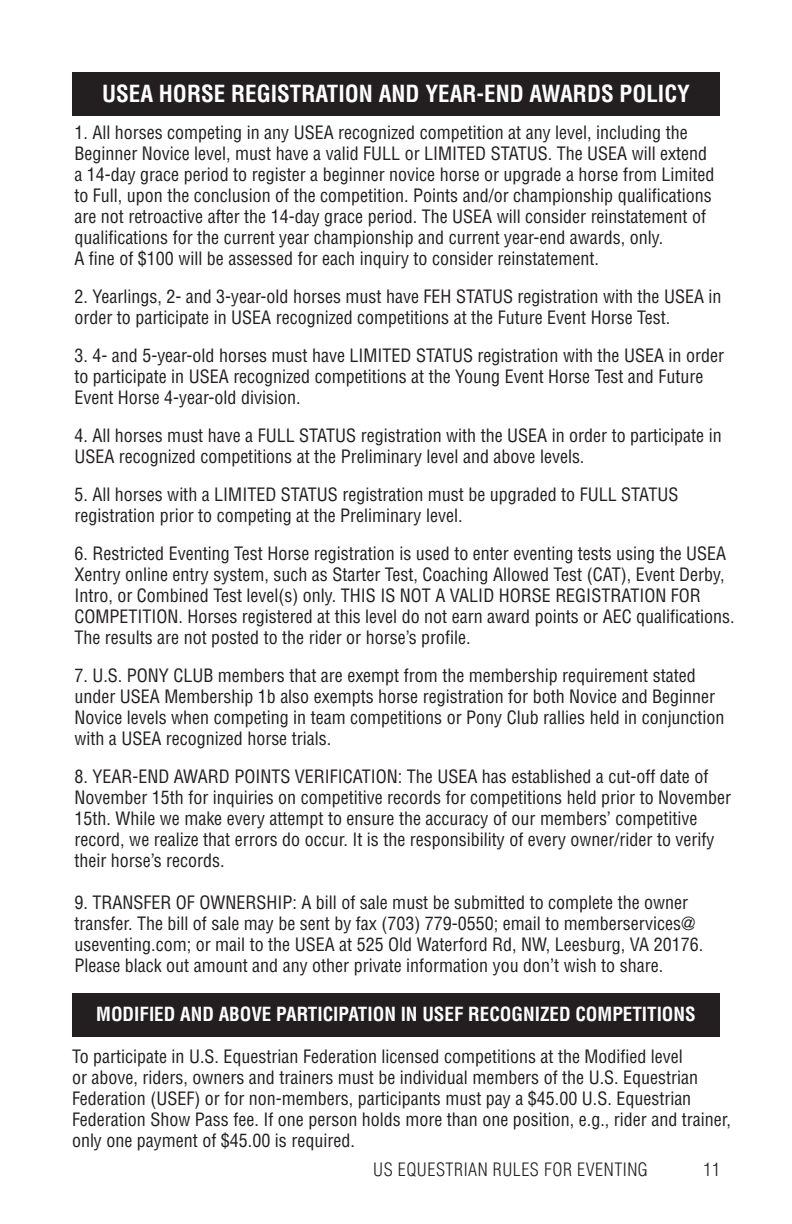
<style>
.page{position:relative;width:792px;height:1224px;background:#fff}
.page>*{position:absolute;margin:0;border:0;box-sizing:border-box;transform-origin:0 0}
.t1{font:700 condensed 23px "Helvetica LT Std";color:#fff}
.t2{font:700 condensed 19px "Helvetica LT Std";color:#fff}
.t3{font:condensed 18px/21px "Helvetica LT Std";color:#231f20}
.t4{font:300 condensed 18px "Helvetica LT Std";letter-spacing:.03em;color:#231f20}
</style>
<div class="page">
<div style="left:72px;top:72px;width:648px;height:44px;background:#231f20"></div>
<div style="left:72px;top:993px;width:648px;height:44px;background:#231f20"></div>
<p class="t1" style="left:102px;top:79px;width:589px">USEA HORSE REGISTRATION AND YEAR-END AWARDS POLICY</p>
<p class="t3" style="left:74px;top:122px;width:642px">1. All horses competing in any USEA recognized competition at any level, including the Beginner Novice level, must have a valid FULL or LIMITED STATUS. The USEA will extend a 14-day grace period to register a beginner novice horse or upgrade a horse from Limited to Full, upon the conclusion of the competition. Points and/or championship qualifications are not retroactive after the 14-day grace period. The USEA will consider reinstatement of qualifications for the current year championship and current year-end awards, only.</p>
<p class="t3" style="left:74px;top:248px;width:526px">A fine of $100 will be assessed for each inquiry to consider reinstatement.</p>
<p class="t3" style="left:74px;top:286px;width:649px">2. Yearlings, 2- and 3-year-old horses must have FEH STATUS registration with the USEA in order to participate in USEA recognized competitions at the Future Event Horse Test.</p>
<p class="t3" style="left:74px;top:345px;width:651px">3. 4- and 5-year-old horses must have LIMITED STATUS registration with the USEA in order to participate in USEA recognized competitions at the Young Event Horse Test and Future<br>Event Horse 4-year-old division.</p>
<p class="t3" style="left:74px;top:425px;width:649px">4. All horses must have a FULL STATUS registration with the USEA in order to participate in<br>USEA recognized competitions at the Preliminary level and above levels.</p>
<p class="t3" style="left:74px;top:484px;width:605px">5. All horses with a LIMITED STATUS registration must be upgraded to FULL STATUS registration prior to competing at the Preliminary level.</p>
<p class="t3" style="left:74px;top:543px;width:662px">6. Restricted Eventing Test Horse registration is used to enter eventing tests using the USEA Xentry online entry system, such as Starter Test, Coaching Allowed Test (CAT), Event Derby, Intro, or Combined Test level(s) only. THIS IS NOT A VALID HORSE REGISTRATION FOR COMPETITION. Horses registered at this level do not earn award points or AEC qualifications.<br>The results are not posted to the rider or horse’s profile.</p>
<p class="t3" style="left:74px;top:665px;width:652px">7. U.S. PONY CLUB members that are exempt from the membership requirement stated under USEA Membership 1b also exempts horse registration for both Novice and Beginner Novice levels when competing in team competitions or Pony Club rallies held in conjunction with a USEA recognized horse trials.</p>
<p class="t3" style="left:74px;top:766px;width:658px">8. YEAR-END AWARD POINTS VERIFICATION: The USEA has established a cut-off date of November 15th for inquiries on competitive records for competitions held prior to November 15th. While we make every attempt to ensure the accuracy of our members’ competitive record, we realize that errors do occur. It is the responsibility of every owner/rider to verify their horse’s records.</p>
<p class="t3" style="left:74px;top:892px;width:630px">9. TRANSFER OF OWNERSHIP: A bill of sale must be submitted to complete the owner transfer. The bill of sale may be sent by fax (703) 779-0550; email to memberservices@ useventing.com; or mail to the USEA at 525 Old Waterford Rd, NW, Leesburg, VA 20176.<br>Please black out amount and any other private information you don’t wish to share.</p>
<p class="t2" style="left:96px;top:1003px;width:601px">MODIFIED AND ABOVE PARTICIPATION IN USEF RECOGNIZED COMPETITIONS</p>
<p class="t3" style="left:72px;top:1045px;width:660px">To participate in U.S. Equestrian Federation licensed competitions at the Modified level<br>or above, riders, owners and trainers must be individual members of the U.S. Equestrian Federation (USEF) or for non-members, participants must pay a $45.00 U.S. Equestrian Federation Show Pass fee. If one person holds more than one position, e.g., rider and trainer, only one payment of $45.00 is required.</p>
<p class="t4" style="left:373px;top:1158px;width:276px">US EQUESTRIAN RULES FOR EVENTING</p>
<p class="t4" style="left:703px;top:1158px;width:18px">11</p>
</div>
